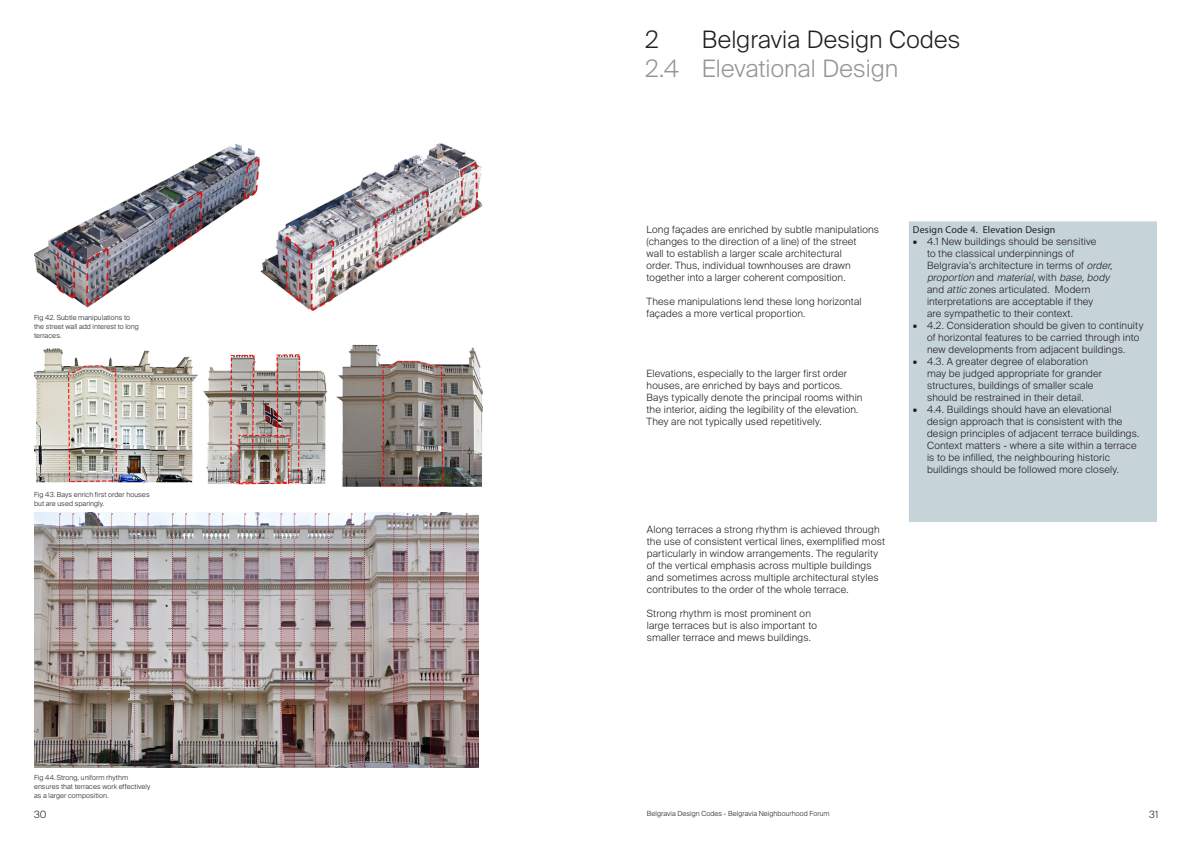
<style>
.page{position:relative;width:1191px;height:842px;background:#fff}
.page>*{position:absolute;margin:0;border:0;box-sizing:border-box;transform-origin:0 0}
._0__Level_1_CONTINUE{font:300 24px "Xnd Suisse";letter-spacing:.01em;color:#231f20}
._0_0__Numbering_-_Le{font:300 24px "Xnd Suisse";letter-spacing:.005em;color:#939598}
.t1{font:300 10px/12px "Xnd Suisse";letter-spacing:.02em;color:#231f20}
.t2{font:10px "Myriad Pro";letter-spacing:.02em;color:#231f20}
.t3{font:300 7px/9px "Xnd Suisse";letter-spacing:.01em;color:#231f20}
.s1{font-style:italic}
</style>
<div class="page">
<img style="left:34px;top:142px;width:448px;height:169px">
<img style="left:34px;top:344px;width:448px;height:143px">
<img style="left:34px;top:513px;width:444px;height:255px">
<svg style="left:111px;top:513px;width:1px;height:254px"></svg>
<svg style="left:98px;top:513px;width:1px;height:254px"></svg>
<svg style="left:98px;top:558px;width:13px;height:127px;background:#95797c"></svg>
<svg style="left:147px;top:513px;width:2px;height:254px"></svg>
<svg style="left:134px;top:513px;width:2px;height:254px"></svg>
<svg style="left:135px;top:558px;width:13px;height:127px;background:#987d81"></svg>
<svg style="left:185px;top:513px;width:2px;height:254px"></svg>
<svg style="left:172px;top:513px;width:1px;height:254px"></svg>
<svg style="left:172px;top:558px;width:14px;height:127px;background:#9f8187"></svg>
<svg style="left:222px;top:513px;width:1px;height:254px"></svg>
<svg style="left:208px;top:513px;width:2px;height:254px"></svg>
<svg style="left:209px;top:558px;width:13px;height:127px;background:#9b8185"></svg>
<svg style="left:443px;top:513px;width:1px;height:38px"></svg>
<svg style="left:430px;top:513px;width:1px;height:38px"></svg>
<svg style="left:430px;top:551px;width:14px;height:217px;background:#826266"></svg>
<svg style="left:406px;top:513px;width:2px;height:254px"></svg>
<svg style="left:393px;top:513px;width:2px;height:254px"></svg>
<svg style="left:394px;top:551px;width:13px;height:217px;background:#836569"></svg>
<svg style="left:364px;top:513px;width:1px;height:254px"></svg>
<svg style="left:351px;top:513px;width:1px;height:45px"></svg>
<svg style="left:351px;top:558px;width:13px;height:210px;background:#89696b"></svg>
<svg style="left:328px;top:513px;width:1px;height:254px"></svg>
<svg style="left:314px;top:513px;width:2px;height:254px"></svg>
<svg style="left:315px;top:558px;width:13px;height:210px;background:#987c7e"></svg>
<svg style="left:72px;top:513px;width:2px;height:254px"></svg>
<svg style="left:59px;top:513px;width:2px;height:254px"></svg>
<svg style="left:60px;top:558px;width:13px;height:127px;background:#947679"></svg>
<svg style="left:257px;top:513px;width:2px;height:254px"></svg>
<svg style="left:244px;top:513px;width:2px;height:254px"></svg>
<svg style="left:245px;top:558px;width:13px;height:127px;background:#9b8187"></svg>
<svg style="left:294px;top:513px;width:1px;height:254px"></svg>
<svg style="left:280px;top:513px;width:2px;height:254px"></svg>
<svg style="left:281px;top:558px;width:13px;height:210px;background:#886a6d"></svg>
<svg style="left:466px;top:513px;width:1px;height:38px"></svg>
<svg style="left:466px;top:551px;width:12px;height:217px;background:#84666a"></svg>
<div style="left:909px;top:221px;width:248px;height:301px;background:#c6d3d9"></div>
<p class="t3" style="left:34px;top:313px;width:106px">Fig 42. Subtle manipulations to the street wall add interest to long terraces.</p>
<p class="t3" style="left:34px;top:490px;width:117px">Fig 43. Bays enrich first order houses but are used sparingly.</p>
<p class="t3" style="left:34px;top:773px;width:118px">Fig 44.Strong, uniform rhythm ensures that terraces work effectively as a larger composition.</p>
<p class="_0__Level_1_CONTINUE" style="left:645px;top:25px;width:15px">2</p>
<p class="_0__Level_1_CONTINUE" style="left:702px;top:25px;width:260px">Belgravia Design Codes</p>
<p class="_0_0__Numbering_-_Le" style="left:645px;top:54px;width:254px">2.4 Elevational Design</p>
<p class="t1" style="left:646px;top:224px;width:234px">Long façades are enriched by subtle manipulations (changes to the direction of a line) of the street<br>wall to establish a larger scale architectural<br>order. Thus, individual townhouses are drawn together into a larger coherent composition.</p>
<p class="t1" style="left:646px;top:296px;width:217px">These manipulations lend these long horizontal façades a more vertical proportion.</p>
<p class="t1" style="left:646px;top:368px;width:217px">Elevations, especially to the larger first order houses, are enriched by bays and porticos.<br>Bays typically denote the principal rooms within the interior, aiding the legibility of the elevation.<br>They are not typically used repetitively.</p>
<p class="t1" style="left:647px;top:524px;width:240px">Along terraces a strong rhythm is achieved through the use of consistent vertical lines, exemplified most particularly in window arrangements. The regularity of the vertical emphasis across multiple buildings and sometimes across multiple architectural styles contributes to the order of the whole terrace.</p>
<p class="t1" style="left:647px;top:608px;width:172px">Strong rhythm is most prominent on large terraces but is also important to smaller terrace and mews buildings.</p>
<p class="t2" style="left:913px;top:224px;width:144px">Design Code 4. Elevation Design</p>
<p class="t1" style="left:927px;top:236px;width:190px;text-indent:-14px">• 4.1 New buildings should be sensitive<br>to the classical underpinnings of Belgravia’s architecture in terms of <span class="s1">order, proportion</span>a n d <span class="s1">material,</span>w i t h <span class="s1">base,body </span>and <span class="s1">attic</span>zones articulated. Modern interpretations are acceptable if they<br>are sympathetic to their context.</p>
<p class="t1" style="left:927px;top:320px;width:218px;text-indent:-14px">• 4.2. Consideration should be given to continuity of horizontal features to be carried through into new developments from adjacent buildings.</p>
<p class="t1" style="left:927px;top:356px;width:176px;text-indent:-14px">• 4.3. A greater degree of elaboration may be judged appropriate for grander structures, buildings of smaller scale should be restrained in their detail.</p>
<p class="t1" style="left:927px;top:404px;width:214px;text-indent:-14px">• 4.4. Buildings should have an elevational design approach that is consistent with the design principles of adjacent terrace buildings.<br>Context matters - where a site within a terrace is to be infilled, the neighbouring historic buildings should be followed more closely.</p>
<p class="t1" style="left:34px;top:809px;width:14px">30</p>
<p class="t3" style="left:647px;top:809px;width:184px">Belgravia Design Codes - Belgravia Neighbourhood Forum</p>
<p class="t1" style="left:1149px;top:809px;width:11px">31</p>
</div>
